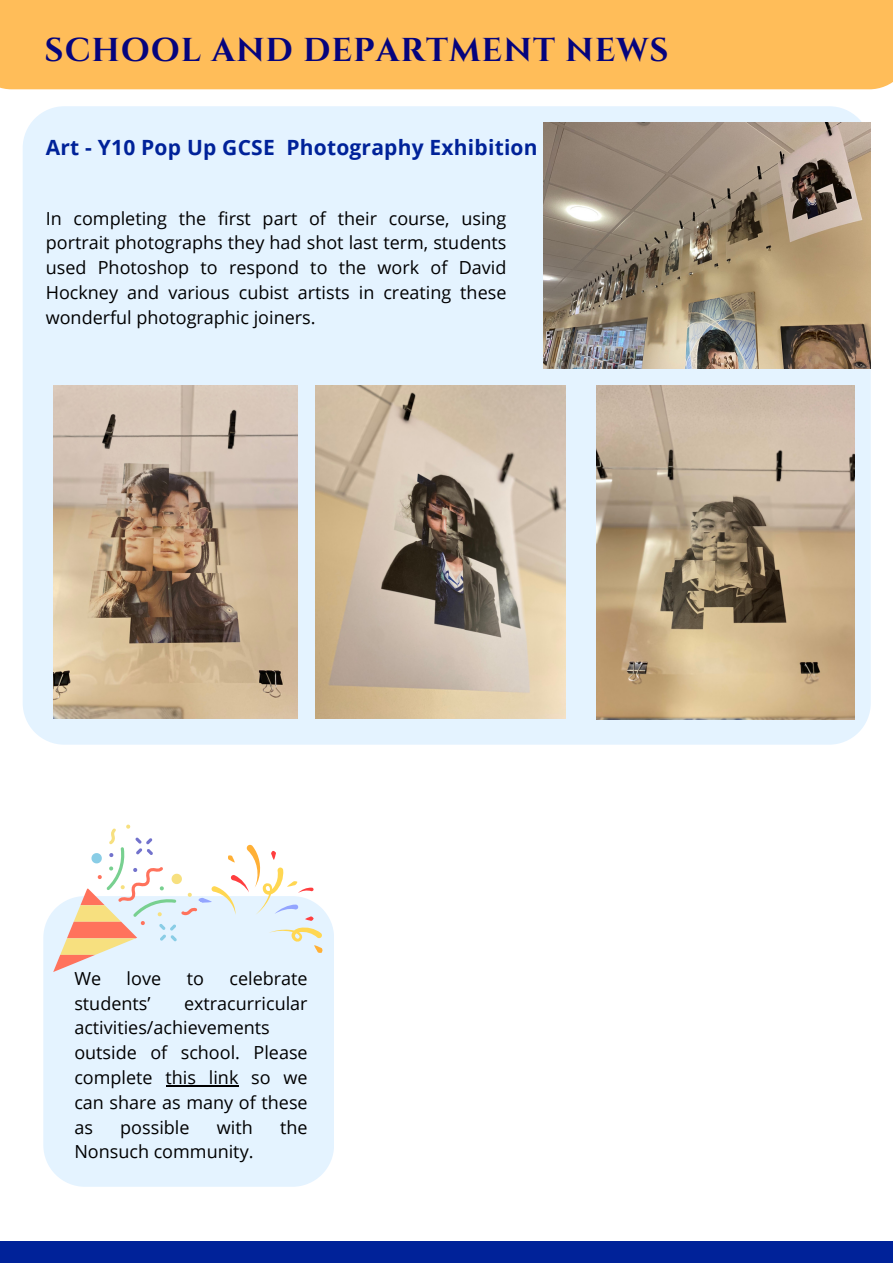
<style>
.page{position:relative;width:893px;height:1264px;background:#fff}
.page>*{position:absolute;margin:0;border:0;box-sizing:border-box;transform-origin:0 0}
.t1{font:700 33px "Cinzel";letter-spacing:.03em;color:#06047d}
.t2{font:700 21px "Open Sans";letter-spacing:.01em;color:#029}
.t3{font:18px/24.8px "Open Sans";color:#000;text-align:justify}
</style>
<div class="page">
<div style="left:0;top:1241px;width:892px;height:22px;background:#029"></div>
<div style="left:0;top:0;width:892px;height:89px;background:#ffbd59"></div>
<div style="left:23px;top:106px;width:847px;height:638px;background:#e4f3ff"></div>
<img style="left:315px;top:385px;width:250px;height:333px">
<img style="left:53px;top:385px;width:244px;height:333px">
<img style="left:596px;top:385px;width:258px;height:334px">
<img style="left:543px;top:123px;width:327px;height:245px">
<div style="left:43px;top:912px;width:291px;height:274px;background:#e4f3ff"></div>
<svg style="left:53px;top:824px;width:281px;height:148px"></svg>
<hr style="left:165px;top:1085px;width:73px;height:1px;background:#000">
<p class="t1" style="left:45px;top:29px;width:625px">SCHOOL AND DEPARTMENT NEWS</p>
<p class="t2" style="left:46px;top:133px;width:493px">Art - Y10 Pop Up GCSE Photography Exhibition</p>
<p class="t3" style="left:46px;top:205px;width:462px">In completing the first part of their course, using portrait photographs they had shot last term, students used Photoshop to respond to the work of David Hockney and various cubist artists in creating these wonderful photographic joiners.</p>
<p class="t3" style="left:74px;top:965px;width:28px">We</p>
<p class="t3" style="left:127px;top:965px;width:36px">love</p>
<p class="t3" style="left:187px;top:965px;width:19px">to</p>
<p class="t3" style="left:229px;top:965px;width:80px">celebrate</p>
<p class="t3" style="left:74px;top:990px;width:78px">students’</p>
<p class="t3" style="left:74px;top:990px;width:235px;text-align:left;text-indent:110px">extracurricular activities/achievements outside of school. Please complete this link so we can share as many of these as</p>
<p class="t3" style="left:120px;top:1114px;width:71px">possible</p>
<p class="t3" style="left:217px;top:1114px;width:37px">with</p>
<p class="t3" style="left:280px;top:1114px;width:29px">the</p>
<p class="t3" style="left:74px;top:1138px;width:181px">Nonsuch community.</p>
</div>
